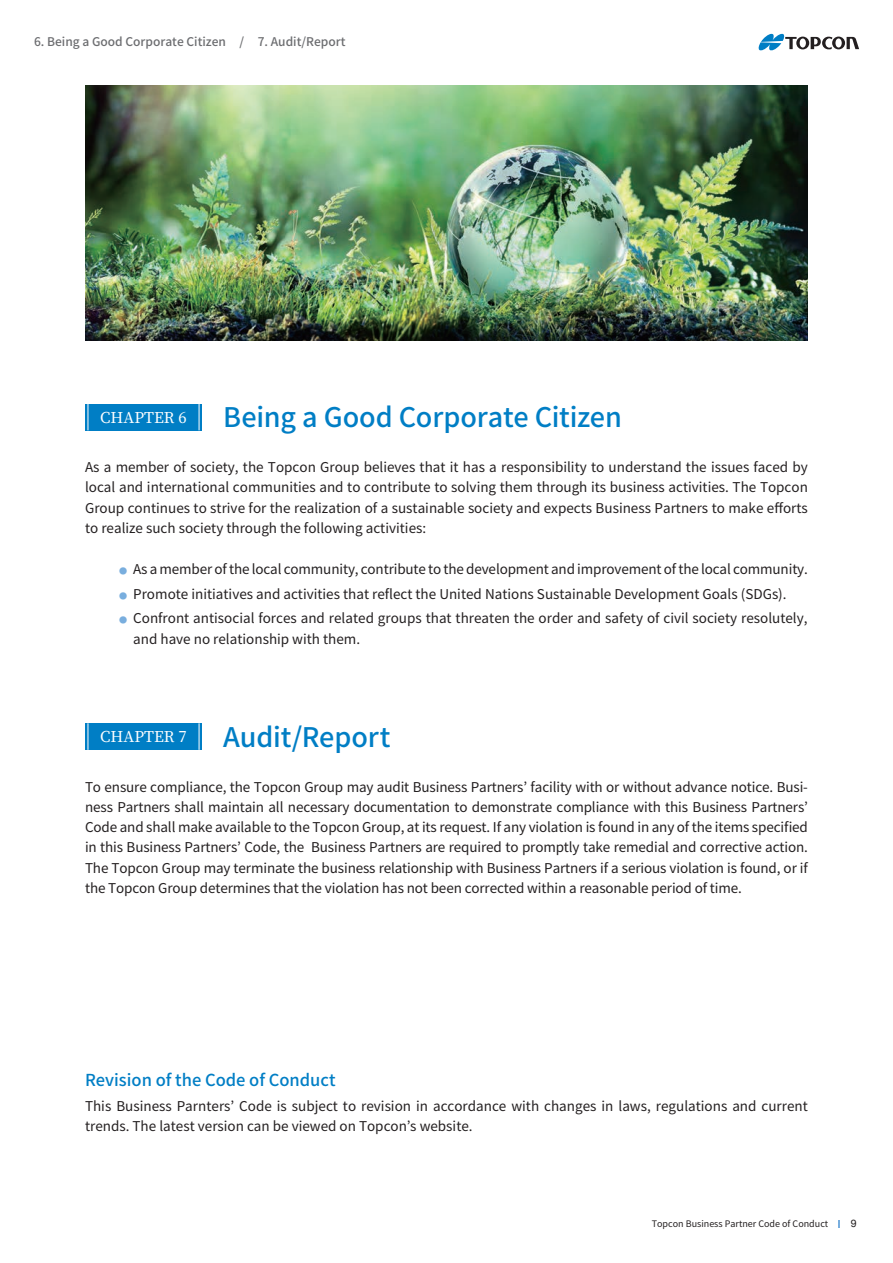
<style>
.page{position:relative;width:893px;height:1263px;background:#fff}
.page>*{position:absolute;margin:0;border:0;box-sizing:border-box;transform-origin:0 0}
.t1{font:500 27px "Noto Sans CJ Kjp";letter-spacing:-.005em;color:#007ec5}
.t2{font:500 16.5px "Noto Sans CJ Kjp";color:#007ec5}
.t3{font:500 15px "Noto Serif CJ Kjp";color:#fff}
.t4{font:13.5px/20.2px "Noto Sans CJ Kjp";letter-spacing:-.01em;color:#231f20}
.t5{font:500 12px "Noto Sans CJ Kjp";color:#6c6d70}
.t6{font:10.5px "Helvetica Neue";color:#231f20}
.t7{font:9px "Noto Sans CJ Kjp";color:#231f20}
.t8{font:8.1px "Noto Sans CJ Kjp";color:#79aede}
</style>
<div class="page">
<svg style="left:758px;top:33px;width:101px;height:18px"></svg>
<img style="left:85px;top:85px;width:723px;height:255px">
<div style="left:85px;top:404px;width:117px;height:26px;background:#007ec5"></div>
<svg style="left:88px;top:404px;width:1px;height:26px"></svg>
<svg style="left:199px;top:404px;width:1px;height:26px"></svg>
<div style="left:85px;top:723px;width:117px;height:27px;background:#007ec5"></div>
<svg style="left:88px;top:723px;width:1px;height:27px"></svg>
<svg style="left:199px;top:723px;width:1px;height:27px"></svg>
<svg style="left:838px;top:1220px;width:2px;height:7px"></svg>
<p class="t5" style="left:34px;top:35px;width:194px">6. Being a Good Corporate Citizen</p>
<p class="t5" style="left:240px;top:35px;width:6px">/</p>
<p class="t5" style="left:258px;top:35px;width:89px">7. Audit/Report</p>
<p class="t3" style="left:100px;top:409px;width:88px">CHAPTER 6</p>
<p class="t1" style="left:223px;top:402px;width:400px">Being a Good Corporate Citizen</p>
<p class="t4" style="left:85px;top:457px;width:724px;text-align:justify">As a member of society, the Topcon Group believes that it has a responsibility to understand the issues faced by local and international communities and to contribute to solving them through its business activities. The Topcon Group continues to strive for the realization of a sustainable society and expects Business Partners to make efforts to realize such society through the following activities:</p>
<p class="t4" style="left:133px;top:560px;width:676px">As a member of the local community, contribute to the development and improvement of the local community.</p>
<p class="t8" style="left:119px;top:567px;width:10px">●</p>
<p class="t4" style="left:133px;top:584px;width:655px">Promote initiatives and activities that reflect the United Nations Sustainable Development Goals (SDGs .(</p>
<p class="t8" style="left:119px;top:591px;width:10px">●</p>
<p class="t4" style="left:133px;top:609px;width:676px">Confront antisocial forces and related groups that threaten the order and safety of civil society resolutely,</p>
<p class="t8" style="left:119px;top:616px;width:10px">●</p>
<p class="t4" style="left:133px;top:629px;width:228px">and have no relationship with them.</p>
<p class="t3" style="left:100px;top:728px;width:88px">CHAPTER 7</p>
<p class="t1" style="left:223px;top:721px;width:169px">Audit/Report</p>
<p class="t4" style="left:85px;top:777px;width:724px">To ensure compliance, the Topcon Group may audit Business Partners’ facility with or without advance notice. Busi-</p>
<p class="t4" style="left:85px;top:817px;width:724px;text-align:right">Code and shall make available to the Topcon Group, at its request If. any violation is found in any of the items specified<br>Business Partners are required to promptly take remedial and corrective action.</p>
<p class="t4" style="left:85px;top:797px;width:724px">ness Partners shall maintain all necessary documentation to demonstrate compliance with this Business Partners‘</p>
<p class="t4" style="left:85px;top:837px;width:724px">in this Business Partners’ Code, the<br>The Topcon Group may terminate the business relationship with Business Partners aif serious violation is found, or if the Topcon Group determines that the violation has not been corrected within a reasonable period of time.</p>
<p class="t2" style="left:85px;top:1071px;width:252px">Revision of the Code of Conduct</p>
<p class="t4" style="left:85px;top:1096px;width:724px">This Business Parnters’ Code is subject to revision in accordance with changes in laws, regulations and current trends. The latest version can be viewed on Topcon s’ website.</p>
<p class="t7" style="left:652px;top:1219px;width:178px">Topcon Business Partner Code of Conduct</p>
<p class="t6" style="left:851px;top:1216px;width:7px">9</p>
</div>
